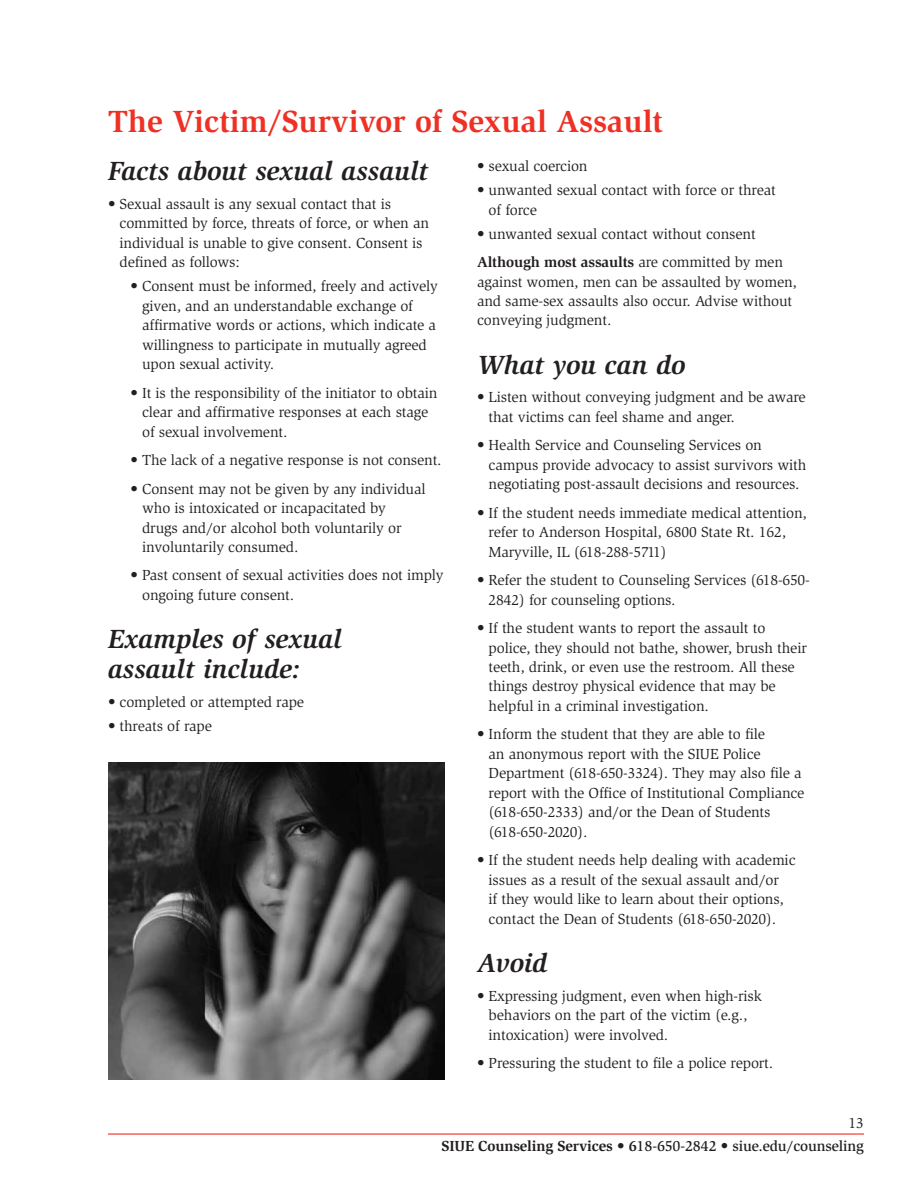
<style>
.page{position:relative;width:918px;height:1188px;background:#fff}
.page>*{position:absolute;margin:0;border:0;box-sizing:border-box;transform-origin:0 0}
.t1{font:700 31.5px "Slimbach";color:#ee3124}
.t2{font:italic 700 27px/30px "Slimbach";color:#231f20}
.t3{font:15px/19.5px "Slimbach";letter-spacing:-.01em;color:#231f20}
.t4{font:500 15px/23.7px "Slimbach";letter-spacing:-.01em;color:#231f20;text-align:right}
.s1{font-weight:700}
.s2{font-weight:400}
</style>
<div class="page">
<img style="left:108px;top:762px;width:337px;height:318px">
<hr style="left:108px;top:1133px;width:756px;height:2px;background:#ee3124">
<h1 class="t1" style="left:108px;top:102px;width:557px">The Victim/Survivor of Sexual Assault</h1>
<h2 class="t2" style="left:108px;top:156px;width:322px">Facts about sexual assault</h2>
<p class="t3" style="left:120px;top:194px;width:311px;text-indent:-12px">• Sexual assault is any sexual contact that is committed by force, threats of force, or when an individual is unable to give consent. Consent is defined as follows:</p>
<p class="t3" style="left:142px;top:276px;width:297px;text-indent:-12px">• Consent must be informed, freely and actively given, and an understandable exchange of affirmative words or actions, which indicate a willingness to participate in mutually agreed upon sexual activity.</p>
<p class="t3" style="left:142px;top:383px;width:297px;text-indent:-12px">• It is the responsibility of the initiator to obtain clear and affirmative responses at each stage of sexual involvement.</p>
<p class="t3" style="left:130px;top:450px;width:313px">• The lack of a negative response is not consent.</p>
<p class="t3" style="left:142px;top:479px;width:285px;text-indent:-12px">• Consent may not be given by any individual who is intoxicated or incapacitated by<br>drugs and/or alcohol both voluntarily or involuntarily consumed.</p>
<p class="t3" style="left:142px;top:566px;width:303px;text-indent:-12px">• Past consent of sexual activities does not imply ongoing future consent.</p>
<h2 class="t2" style="left:108px;top:624px;width:235px">Examples of sexual assault include:</h2>
<p class="t3" style="left:108px;top:692px;width:198px">• completed or attempted rape</p>
<p class="t3" style="left:108px;top:716px;width:105px">• threats of rape</p>
<p class="t3" style="left:477px;top:156px;width:112px">• sexual coercion</p>
<p class="t3" style="left:489px;top:180px;width:289px;text-indent:-12px">• unwanted sexual contact with force or threat of force</p>
<p class="t3" style="left:477px;top:219px;width:307px;line-height:28.5px">• unwanted sexual contact without consent<br><span class="s1">Although most assaults</span> are committed by men</p>
<p class="t3" style="left:477px;top:272px;width:322px">against women, men can be assaulted by women, and same-sex assaults also occur. Advise without conveying judgment.</p>
<h2 class="t2" style="left:477px;top:349px;width:210px">What you can do</h2>
<p class="t3" style="left:489px;top:387px;width:319px;text-indent:-12px">• Listen without conveying judgment and be aware that victims can feel shame and anger.</p>
<p class="t3" style="left:489px;top:435px;width:319px;text-indent:-12px">• Health Service and Counseling Services on campus provide advocacy to assist survivors with negotiating post-assault decisions and resources.</p>
<p class="t3" style="left:489px;top:503px;width:320px;text-indent:-12px">• If the student needs immediate medical attention, refer to Anderson Hospital, 6800 State Rt. 162,<br>Maryville, IL (618-288-5711)</p>
<p class="t3" style="left:489px;top:570px;width:323px;text-indent:-12px">• Refer the student to Counseling Services (618-650-<br>2842) for counseling options.</p>
<p class="t3" style="left:489px;top:618px;width:320px;text-indent:-12px">• If the student wants to report the assault to police, they should not bathe, shower, brush their teeth, drink, or even use the restroom. All these things destroy physical evidence that may be helpful in a criminal investigation.</p>
<p class="t3" style="left:489px;top:725px;width:317px;text-indent:-12px">• Inform the student that they are able to file<br>an anonymous report with the SIUE Police Department (618-650-3324). They may also file a report with the Office of Institutional Compliance (618-650-2333) and/or the Dean of Students (618-650-2020).</p>
<p class="t3" style="left:477px;top:851px;width:320px;text-align:center">• If the student needs help dealing with academic issues as a result of the sexual assault and/or<br>if they would like to learn about their options, contact the Dean of Students (618-650-2020).</p>
<h2 class="t2" style="left:477px;top:948px;width:72px">Avoid</h2>
<p class="t3" style="left:489px;top:986px;width:275px;text-indent:-12px">• Expressing judgment, even when high-risk behaviors on the part of the victim (e.g., intoxication) were involved.</p>
<p class="t3" style="left:477px;top:1053px;width:298px">• Pressuring the student to file a police report.</p>
<p class="t4" style="left:441px;top:1111px;width:424px"><span class="s2">13<br></span><span class="s1">SIUE Counseling Services • 6</span>18-650-2842 • siue.edu/counseling</p>
</div>
